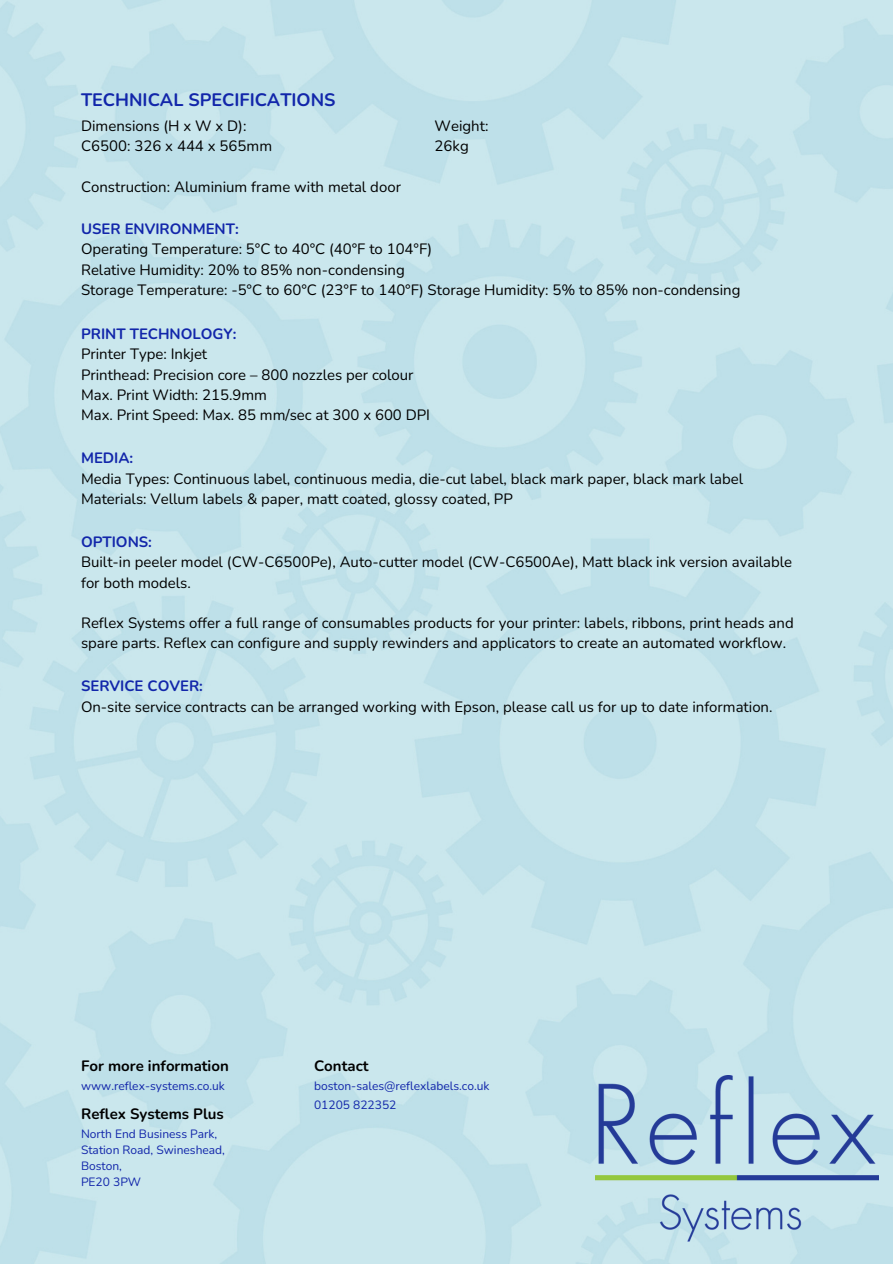
<style>
.page{position:relative;width:893px;height:1264px;background:#fff}
.page>*{position:absolute;margin:0;border:0;box-sizing:border-box;transform-origin:0 0}
.t1{font:700 18px "Nunito";color:#1226aa}
.t2{font:15px/20.2px "Nunito";color:#000}
.t3{font:700 15px "Nunito";color:#1226aa}
.t4{font:700 15px "Nunito";color:#000}
.t5{font:12px "Nunito";color:#1226aa}
</style>
<div class="page">
<img style="left:0;top:0;width:892px;height:1263px">
<img style="left:595px;top:1075px;width:283px;height:167px">
<p class="t1" style="left:81px;top:87px;width:256px">TECHNICAL SPECIFICATIONS</p>
<p class="t2" style="left:81px;top:116px;width:167px">Dimensions (H x W x D):</p>
<p class="t2" style="left:81px;top:136px;width:193px">C6500: 326 x 444 x 565mm</p>
<p class="t2" style="left:81px;top:176px;width:321px">Construction: Aluminium frame with metal door</p>
<p class="t2" style="left:434px;top:116px;width:55px">Weight:</p>
<p class="t2" style="left:434px;top:136px;width:36px">26kg</p>
<p class="t3" style="left:81px;top:219px;width:159px">USER ENVIRONMENT:</p>
<p class="t2" style="left:81px;top:239px;width:352px">Operating Temperature: 5°C to 40°C (40°F to 104°F)</p>
<p class="t2" style="left:81px;top:260px;width:325px">Relative Humidity: 20% to 85% non-condensing</p>
<p class="t2" style="left:81px;top:280px;width:661px">Storage Temperature: -5°C to 60°C (23°F to 140°F) Storage Humidity: 5% to 85% non-condensing</p>
<p class="t3" style="left:81px;top:324px;width:157px">PRINT TECHNOLOGY:</p>
<p class="t2" style="left:81px;top:344px;width:128px">Printer Type: Inkjet</p>
<p class="t2" style="left:81px;top:364px;width:334px">Printhead: Precision core – 800 nozzles per colour</p>
<p class="t2" style="left:81px;top:385px;width:187px">Max. Print Width: 215.9mm</p>
<p class="t2" style="left:81px;top:405px;width:350px">Max. Print Speed: Max. 85 mm/sec at 300 x 600 DPI</p>
<p class="t3" style="left:81px;top:448px;width:54px">MEDIA:</p>
<p class="t2" style="left:81px;top:468px;width:663px">Media Types: Continuous label, continuous media, die-cut label, black mark paper, black mark label</p>
<p class="t2" style="left:81px;top:489px;width:433px">Materials: Vellum labels &amp; paper, matt coated, glossy coated, PP</p>
<p class="t3" style="left:81px;top:532px;width:72px">OPTIONS:</p>
<p class="t2" style="left:81px;top:552px;width:712px">Built-in peeler model (CW-C6500Pe), Auto-cutter model (CW-C6500Ae), Matt black ink version available for both models.</p>
<p class="t2" style="left:81px;top:613px;width:714px">Reflex Systems offer a full range of consumables products for your printer: labels, ribbons, print heads and spare parts. Reflex can configure and supply rewinders and applicators to create an automated workflow.</p>
<p class="t3" style="left:81px;top:676px;width:123px">SERVICE COVER:</p>
<p class="t2" style="left:81px;top:696px;width:693px">On-site service contracts can be arranged working with Epson, please call us for up to date information.</p>
<p class="t4" style="left:81px;top:1056px;width:149px">For more information</p>
<p class="t5" style="left:81px;top:1077px;width:145px">www.reflex-systems.co.uk</p>
<p class="t4" style="left:81px;top:1104px;width:144px">Reflex Systems Plus</p>
<p class="t5" style="left:81px;top:1125px;width:138px">North End Business Park,</p>
<p class="t5" style="left:81px;top:1141px;width:145px">Station Road, Swineshead,</p>
<p class="t5" style="left:81px;top:1157px;width:42px">Boston,</p>
<p class="t5" style="left:81px;top:1173px;width:62px">PE20 3PW</p>
<p class="t4" style="left:314px;top:1056px;width:56px">Contact</p>
<p class="t5" style="left:314px;top:1096px;width:84px">01205 822352</p>
<p class="t5" style="left:314px;top:1077px;width:177px">boston-sales@reflexlabels.co.uk</p>
</div>
